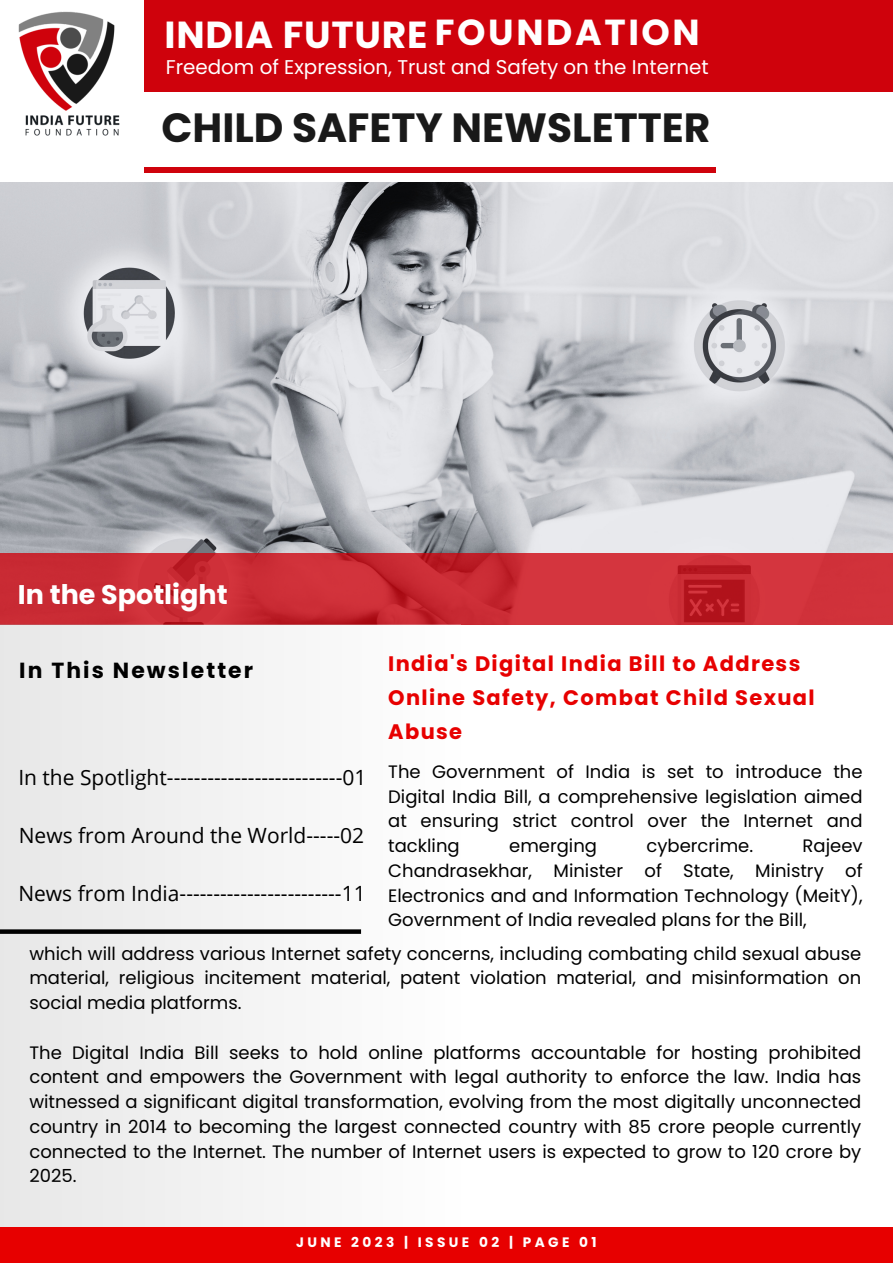
<style>
.page{position:relative;width:893px;height:1264px;background:#fff}
.page>*{position:absolute;margin:0;border:0;box-sizing:border-box;transform-origin:0 0}
.t1{font:700 40.8px "Poppins";color:#191919}
.t2{font:700 37.65px "Poppins";letter-spacing:.02em;color:#fff}
.t3{font:700 36.15px "Poppins";letter-spacing:.07em;color:#fff}
.t4{font:700 27px "Poppins";color:#fff}
.t5{font:700 21.9px "Poppins";letter-spacing:.095em;color:#000}
.t6{font:21px "Open Sans";color:#000}
.t7{font:700 21px/33.8px "Poppins";letter-spacing:.065em;color:#e70000}
.t8{font:19.8px "Poppins";color:#fff}
.t9{font:18px/24.8px "Poppins";color:#000;text-align:justify}
.t10{font:700 13.65px "Poppins";letter-spacing:.25em;color:#fff}
</style>
<div class="page">
<img style="left:18px;top:0;width:127px;height:136px">
<div style="left:145px;top:0;width:747px;height:92px;background:#cf020c"></div>
<img style="left:0;top:183px;width:892px;height:369px">
<svg style="left:0;top:552px;width:892px;height:72px;background:#cb2e37"></svg>
<div style="left:0;top:624px;width:460px;height:638px;background:#f3f3f3"></div>
<div style="left:0;top:1227px;width:892px;height:35px;background:#e70000"></div>
<div style="left:145px;top:167px;width:571px;height:5px;background:#cf020c"></div>
<svg style="left:0;top:929px;width:361px;height:4px"></svg>
<p class="t2" style="left:164px;top:8px;width:264px">INDIA FUTURE</p>
<p class="t3" style="left:435px;top:8px;width:266px">FOUNDATION</p>
<p class="t8" style="left:166px;top:53px;width:544px">Freedom of Expression, Trust and Safety on the Internet</p>
<p class="t1" style="left:161px;top:99px;width:550px">CHILD SAFETY NEWSLETTER</p>
<p class="t4" style="left:18px;top:576px;width:211px">In the Spotlight</p>
<p class="t5" style="left:19px;top:655px;width:235px">In This Newsletter</p>
<p class="t7" style="left:388px;top:647px;width:428px">India's Digital India Bill to Address<br>Online Safety, Combat Child Sexual<br>Abuse</p>
<p class="t9" style="left:388px;top:759px;width:476px">The Government of India is set to introduce the Digital India Bill, a comprehensive legislation aimed at ensuring strict control over the Internet and tackling</p>
<p class="t6" style="left:18px;top:762px;width:349px">In the Spotlight--------------------------01</p>
<p class="t6" style="left:19px;top:821px;width:347px">News from Around the World-----02</p>
<p class="t9" style="left:388px;top:833px;width:476px;text-indent:414px">Rajeev Chandrasekhar, Minister of State, Ministry of Electronics and and Information Technology (MeitY), Government of India revealed plans for the Bill,</p>
<p class="t9" style="left:509px;top:833px;width:89px">emerging</p>
<p class="t9" style="left:646px;top:833px;width:108px">cybercrime.</p>
<p class="t6" style="left:18px;top:878px;width:349px">News from India------------------------11</p>
<p class="t9" style="left:29px;top:941px;width:833px">which will address various Internet safety concerns, including combating child sexual abuse material, religious incitement material, patent violation material, and misinformation on social media platforms.</p>
<p class="t9" style="left:29px;top:1039px;width:833px">The Digital India Bill seeks to hold online platforms accountable for hosting prohibited content and empowers the Government with legal authority to enforce the law. India has witnessed a significant digital transformation, evolving from the most digitally unconnected country in 2014 to becoming the largest connected country with 85 crore people currently connected to the Internet. The number of Internet users is expected to grow to 120 crore by 2025.</p>
<p class="t10" style="left:296px;top:1232px;width:302px">JUNE 2023 | ISSUE 02 | PAGE 01</p>
</div>
